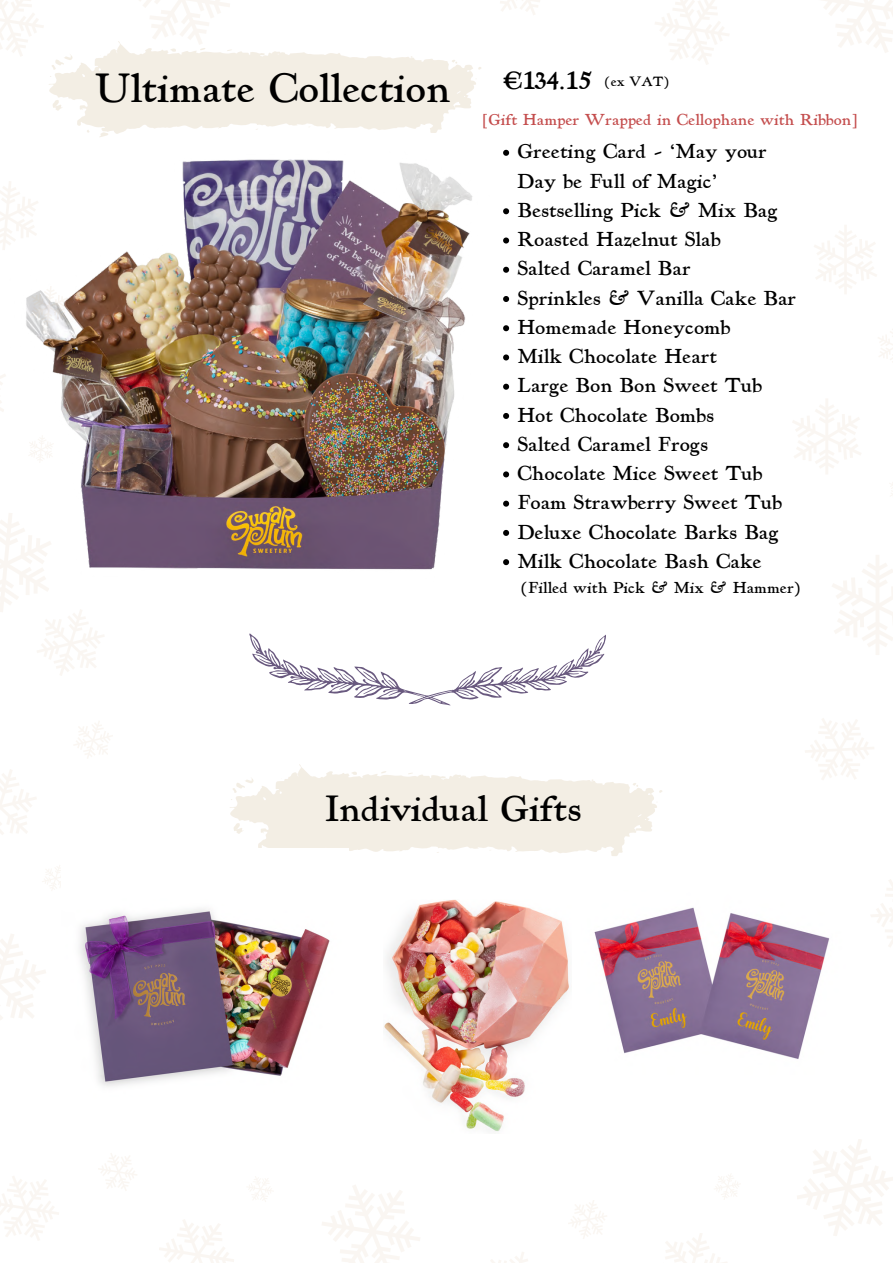
<style>
.page{position:relative;width:893px;height:1264px;background:#fff}
.page>*{position:absolute;margin:0;border:0;box-sizing:border-box;transform-origin:0 0}
.t1{font:700 42.45px "LTC Kennerley W00";color:#000}
.t2{font:700 37.95px "LTC Kennerley W00";color:#000}
.t3{font:700 27px "LTC Kennerley W00";color:#000}
.t4{font:700 21px "LTC Kennerley W00";color:#000}
.t5{font:700 16.5px "LTC Kennerley W00";color:#c44d4d}
.t6{font:700 16.5px "LTC Kennerley W00";color:#000}
.t7{font:700 13.95px "LTC Kennerley W00";color:#000}
</style>
<div class="page">
<img style="left:26px;top:149px;width:484px;height:421px">
<svg style="left:249px;top:633px;width:356px;height:72px"></svg>
<svg style="left:230px;top:764px;width:432px;height:92px"></svg>
<svg style="left:503px;top:150px;width:6px;height:6px"></svg>
<svg style="left:503px;top:208px;width:6px;height:6px"></svg>
<svg style="left:503px;top:237px;width:6px;height:6px"></svg>
<svg style="left:503px;top:267px;width:6px;height:6px"></svg>
<svg style="left:503px;top:296px;width:6px;height:6px"></svg>
<svg style="left:503px;top:325px;width:6px;height:6px"></svg>
<svg style="left:503px;top:354px;width:6px;height:6px"></svg>
<svg style="left:503px;top:384px;width:6px;height:6px"></svg>
<svg style="left:503px;top:413px;width:6px;height:6px"></svg>
<svg style="left:503px;top:442px;width:6px;height:6px"></svg>
<svg style="left:503px;top:471px;width:6px;height:6px"></svg>
<svg style="left:503px;top:500px;width:6px;height:6px"></svg>
<svg style="left:503px;top:530px;width:6px;height:6px"></svg>
<svg style="left:503px;top:559px;width:6px;height:6px"></svg>
<svg style="left:814px;top:225px;width:63px;height:69px"></svg>
<svg style="left:878px;top:331px;width:14px;height:29px"></svg>
<svg style="left:793px;top:399px;width:68px;height:75px"></svg>
<svg style="left:832px;top:555px;width:60px;height:100px"></svg>
<svg style="left:0;top:178px;width:42px;height:75px"></svg>
<svg style="left:29px;top:284px;width:40px;height:44px"></svg>
<svg style="left:0;top:374px;width:6px;height:38px"></svg>
<svg style="left:27px;top:434px;width:28px;height:30px"></svg>
<svg style="left:0;top:508px;width:112px;height:168px"></svg>
<svg style="left:74px;top:721px;width:39px;height:37px"></svg>
<svg style="left:0;top:769px;width:37px;height:66px"></svg>
<svg style="left:0;top:934px;width:46px;height:86px"></svg>
<svg style="left:42px;top:865px;width:19px;height:24px"></svg>
<svg style="left:655px;top:0;width:74px;height:65px"></svg>
<svg style="left:823px;top:0;width:69px;height:53px"></svg>
<svg style="left:0;top:0;width:540px;height:137px"></svg>
<svg style="left:491px;top:1252px;width:37px;height:10px"></svg>
<svg style="left:568px;top:1200px;width:39px;height:39px"></svg>
<svg style="left:665px;top:1233px;width:55px;height:29px"></svg>
<svg style="left:797px;top:1139px;width:95px;height:97px"></svg>
<svg style="left:716px;top:1175px;width:23px;height:24px"></svg>
<svg style="left:0;top:1176px;width:59px;height:64px"></svg>
<svg style="left:98px;top:1153px;width:39px;height:38px"></svg>
<svg style="left:159px;top:1219px;width:75px;height:43px"></svg>
<svg style="left:322px;top:1185px;width:98px;height:77px"></svg>
<svg style="left:248px;top:1176px;width:24px;height:26px"></svg>
<img style="left:384px;top:899px;width:185px;height:233px">
<svg style="left:805px;top:718px;width:69px;height:62px"></svg>
<svg style="left:871px;top:879px;width:21px;height:68px"></svg>
<img style="left:79px;top:848px;width:269px;height:239px">
<img style="left:594px;top:907px;width:236px;height:152px">
<p class="t1" style="left:95px;top:65px;width:357px">Ultimate Collection</p>
<p class="t3" style="left:504px;top:66px;width:88px">€134.15</p>
<p class="t7" style="left:604px;top:74px;width:67px">(ex VAT)</p>
<p class="t5" style="left:481px;top:111px;width:377px">[Gift Hamper Wrapped in Cellophane with Ribbon]</p>
<p class="t4" style="left:517px;top:141px;width:251px">Greeting Card - ‘May your</p>
<p class="t4" style="left:517px;top:199px;width:262px">Bestselling Pick &amp; Mix Bag</p>
<p class="t4" style="left:517px;top:228px;width:205px">Roasted Hazelnut Slab</p>
<p class="t4" style="left:517px;top:257px;width:175px">Salted Caramel Bar</p>
<p class="t4" style="left:517px;top:287px;width:280px">Sprinkles &amp; Vanilla Cake Bar</p>
<p class="t4" style="left:517px;top:316px;width:215px">Homemade Honeycomb</p>
<p class="t4" style="left:517px;top:345px;width:201px">Milk Chocolate Heart</p>
<p class="t4" style="left:517px;top:374px;width:246px">Large Bon Bon Sweet Tub</p>
<p class="t4" style="left:517px;top:404px;width:198px">Hot Chocolate Bombs</p>
<p class="t4" style="left:517px;top:433px;width:192px">Salted Caramel Frogs</p>
<p class="t4" style="left:517px;top:462px;width:246px">Chocolate Mice Sweet Tub</p>
<p class="t4" style="left:517px;top:491px;width:266px">Foam Strawberry Sweet Tub</p>
<p class="t4" style="left:517px;top:520px;width:263px">Deluxe Chocolate Barks Bag</p>
<p class="t4" style="left:517px;top:550px;width:246px">Milk Chocolate Bash Cake</p>
<p class="t4" style="left:517px;top:170px;width:202px">Day be Full of Magic’</p>
<p class="t6" style="left:520px;top:578px;width:282px">(Filled with Pick &amp; Mix &amp; Hammer)</p>
<p class="t2" style="left:325px;top:788px;width:257px">Individual Gifts</p>
</div>
